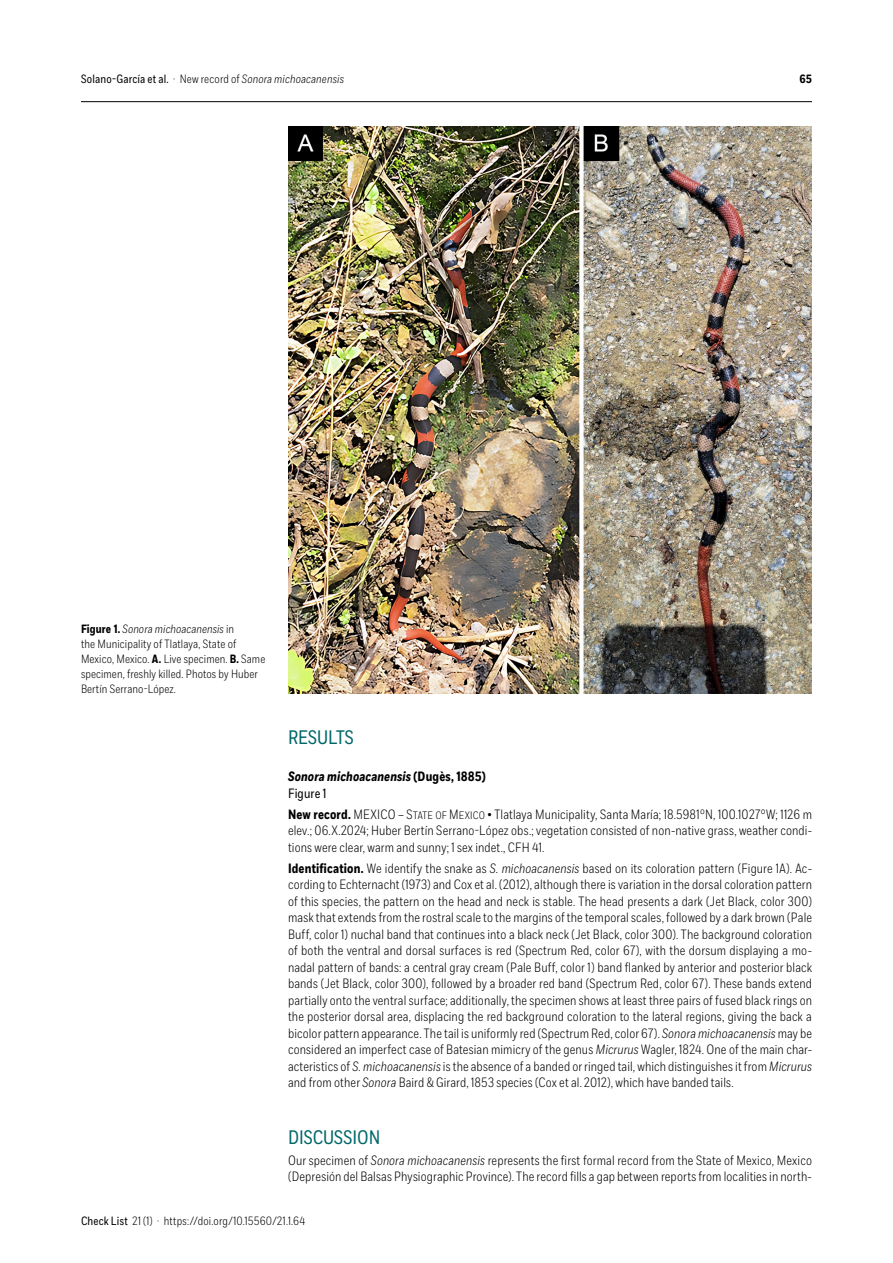
<style>
.page{position:relative;width:893px;height:1263px;background:#fff}
.page>*{position:absolute;margin:0;border:0;box-sizing:border-box;transform-origin:0 0}
.t1{font:19.5px "Fort Cond";color:#006768}
.t2{font:300 13.5px/16.5px "Fort Cond";letter-spacing:.01em;color:#000;text-align:justify}
.t3{font:italic 700 13.5px/16.5px "Fort Cond";letter-spacing:.015em;color:#000}
.t4{font:300 12px/15px "Fort Cond";letter-spacing:.01em;color:#000}
.t5{font:italic 300 12px "Fort Cond";letter-spacing:.015em;color:#000}
.t6{font:700 12px "Fort Cond";color:#000}
.s1{font-weight:400;font-style:normal}
.s2{font-style:normal}
.s3{font-weight:700}
.s4{font-style:italic}
.s5{font-family:"Fort Cond Light SC800";font-weight:400}
.s6{font-family:"Fort Cond Light SC800";font-weight:400;font-size:10.8px}
.s7{font-weight:400}
</style>
<div class="page">
<hr style="left:81px;top:101px;width:731px;height:1px;background:#000">
<img style="left:288px;top:126px;width:524px;height:567px">
<p class="t5" style="left:81px;top:72px;width:264px"><span class="s1">Solano-García et al.</span> <span class="s2">· New record of</span> Sonora michoacanensis</p>
<p class="t6" style="left:799px;top:72px;width:14px">65</p>
<p class="t4" style="left:81px;top:621px;width:186px"><span class="s3">Figure 1.</span> <span class="s4">Sonora michoacanensis</span> in<br>the Municipality of Tlatlaya, State of Mexico, Mexico. <span class="s3">A.</span> Live specimen. <span class="s3">B.</span> Same specimen, freshly killed. Photos by Huber Bertín Serrano-López.</p>
<h1 class="t1" style="left:288px;top:725px;width:67px">RESULTS</h1>
<p class="t3" style="left:288px;top:769px;width:199px">Sonora michoacanensis <span class="s2">(Dugès, 1885)<br></span><span class="s1">Figure 1</span></p>
<p class="t2" style="left:288px;top:806px;width:525px"><span class="s3">New record.</span> MEXICO – <span class="s5">S</span><span class="s6">TATE OF</span> <span class="s5">M</span><span class="s6">EXICO</span> • Tlatlaya Municipality, Santa María; 18.5981°N, 100.1027°W; 1126 m elev.; 06.X.2024; Huber Bertín Serrano-López obs.; vegetation consisted of non-native grass, weather condi‑ tions were clear, warm and sunny; 1 sex indet., CFH 41.</p>
<p class="t2" style="left:288px;top:860px;width:526px"><span class="s3">Identification.</span> We identify the snake as <span class="s4">S. michoacanensis</span> based on its coloration pattern (Figure 1A). Ac‑ cording to Echternacht (1973) and Cox et al. (2012), although there is variation in the dorsal coloration pattern of this species, the pattern on the head and neck is stable. The head presents a dark (Jet Black, color 300) mask that extends from the rostral scale to the margins of the temporal scales, followed by a dark brown (Pale Buff, color 1) nuchal band that continues into a black neck (Jet Black, color 300). The background coloration of both the ventral and dorsal surfaces is red (Spectrum Red, color 67), with the dorsum displaying a mo‑ nadal pattern of bands: a central gray cream (Pale Buff, color 1) band flanked by anterior and posterior black bands (Jet Black, color 300), followed by a broader red band (Spectrum Red, color 67). These bands extend partially onto the ventral surface; additionally, the specimen shows at least three pairs of fused black rings on the posterior dorsal area, displacing the red background coloration to the lateral regions, giving the back a bicolor pattern appearance. The tail is uniformly red (Spectrum Red, color 67). <span class="s4">Sonora michoacanensis</span> may be considered an imperfect case of Batesian mimicry of the genus <span class="s4">Micrurus</span> Wagler, 1824. One of the main char‑ acteristics of <span class="s4">S. michoacanensis</span> is the absence of a banded or ringed tail, which distinguishes it from <span class="s4">Micrurus </span>and from other <span class="s4">Sonora</span> Baird &amp; Girard, 1853 species (Cox et al. 2012), which have banded tails.</p>
<h1 class="t1" style="left:288px;top:1125px;width:94px">DISCUSSION</h1>
<p class="t2" style="left:288px;top:1152px;width:525px">Our specimen of <span class="s4">Sonora michoacanensis</span> represents the first formal record from the State of Mexico, Mexico (Depresión del Balsas Physiographic Province). The record fills a gap between reports from localities in north‑</p>
<p class="t4" style="left:81px;top:1213px;width:226px"><span class="s7">Check List</span> 21 (1) · https://doi.org/10.15560/21.1.64</p>
</div>
